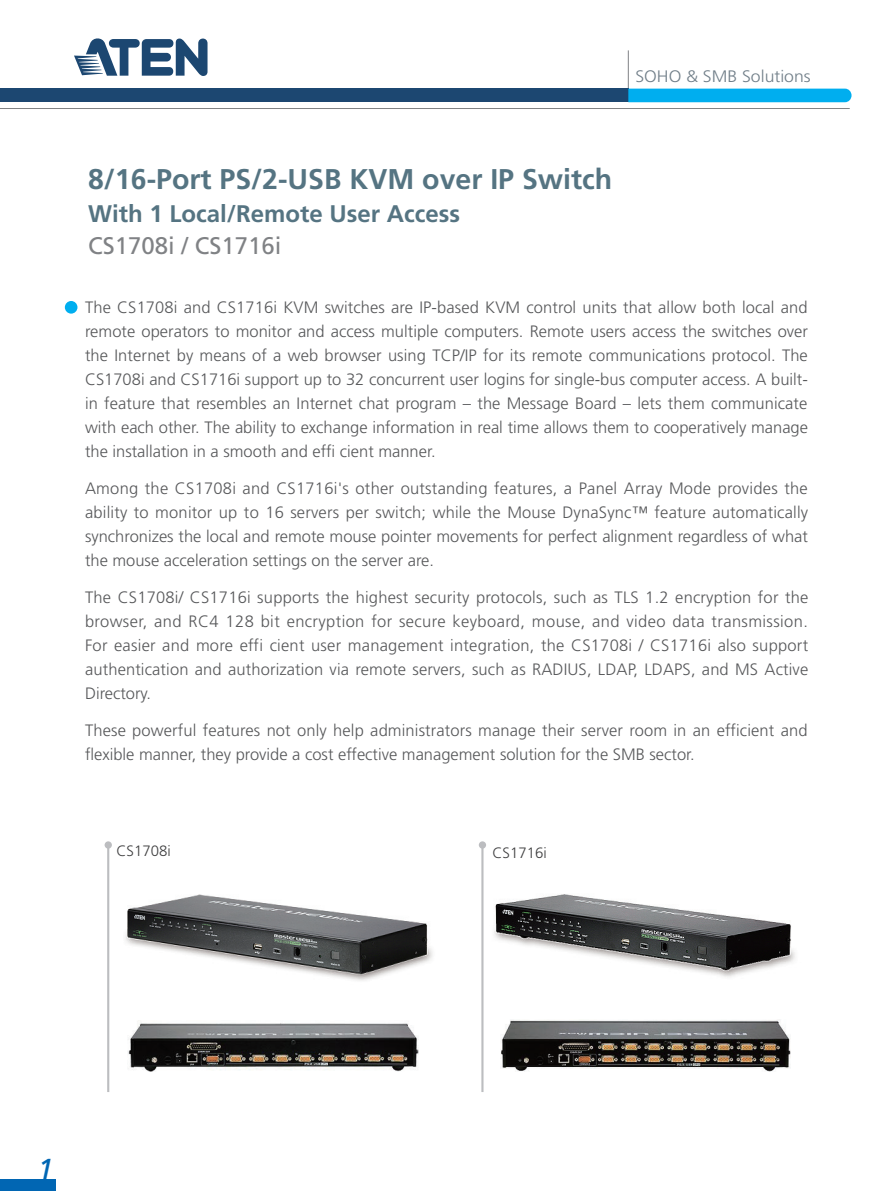
<style>
.page{position:relative;width:893px;height:1191px;background:#fff}
.page>*{position:absolute;margin:0;border:0;box-sizing:border-box;transform-origin:0 0}
.t1{font:italic 30.3px "Frutiger";color:#0166b3}
.t2{font:700 28.5px "Frutiger";color:#557482}
.t3{font:700 24px "Frutiger";color:#557482}
.t4{font:24px "Frutiger";color:#808285}
.t5{font:300 16.65px "Frutiger";color:#707e88;scale:1.06 1}
.t6{font:300 16.5px/24px "Frutiger";color:#57585a;text-align:justify}
.t7{font:300 15px "Frutiger";color:#3e3e3f}
</style>
<div class="page">
<svg style="left:74px;top:38px;width:134px;height:38px"></svg>
<hr style="left:628px;top:50px;width:1px;height:39px;background:#808285">
<div style="left:0;top:89px;width:629px;height:13px;background:#1c4771"></div>
<hr style="left:0;top:108px;width:850px;height:1px;background:#808285">
<div style="left:628px;top:89px;width:223px;height:13px;background:#00aeef"></div>
<div style="left:0;top:1179px;width:55px;height:12px;background:#0166b3"></div>
<div style="left:65px;top:301px;width:12px;height:13px;background:#00aeef;border-radius:50%"></div>
<img style="left:125px;top:894px;width:308px;height:87px">
<img style="left:494px;top:894px;width:301px;height:83px">
<img style="left:128px;top:1020px;width:290px;height:51px">
<img style="left:501px;top:1019px;width:290px;height:52px">
<div style="left:105px;top:841px;width:7px;height:7px;background:#bcbdc0;border-radius:50%"></div>
<div style="left:479px;top:841px;width:7px;height:7px;background:#bcbdc0;border-radius:50%"></div>
<hr style="left:107px;top:845px;width:2px;height:247px;background:#bcbdc0">
<hr style="left:481px;top:845px;width:2px;height:247px;background:#bcbdc0">
<p class="t5" style="left:635px;top:67px;width:167px">SOHO &amp; SMB Solutions</p>
<h2 class="t2" style="left:88px;top:162px;width:526px">8/16-Port PS/2-USB KVM over IP Switch</h2>
<h3 class="t3" style="left:88px;top:199px;width:374px">With 1 Local/Remote User Access</h3>
<h3 class="t4" style="left:88px;top:231px;width:195px">CS1708i / CS1716i</h3>
<p class="t6" style="left:85px;top:295px;width:724px">The CS1708i and CS1716i KVM switches are IP-based KVM control units that allow both local and remote operators to monitor and access multiple computers. Remote users access the switches over the Internet by means of a web browser using TCP/IP for its remote communications protocol. The CS1708i and CS1716i support up to 32 concurrent user logins for single-bus computer access. A built&shy;in feature that resembles an Internet chat program – the Message Board – lets them communicate with each other. The ability to exchange information in real time allows them to cooperatively manage the installation in a smooth and effi cient manner.</p>
<p class="t6" style="left:85px;top:476px;width:725px">Among the CS1708i and CS1716i's other outstanding features, a Panel Array Mode provides the ability to monitor up to 16 servers per switch; while the Mouse DynaSync™ feature automatically synchronizes the local and remote mouse pointer movements for perfect alignment regardless of what the mouse acceleration settings on the server are.</p>
<p class="t6" style="left:85px;top:585px;width:725px">The CS1708i/ CS1716i supports the highest security protocols, such as TLS 1.2 encryption for the browser, and RC4 128 bit encryption for secure keyboard, mouse, and video data transmission.<br>For easier and more effi cient user management integration, the CS1708i / CS1716i also support authentication and authorization via remote servers, such as RADIUS, LDAP, LDAPS, and MS Active Directory.</p>
<p class="t6" style="left:85px;top:718px;width:724px">These powerful features not only help administrators manage their server room in an efficient and flexible manner, they provide a cost effective management solution for the SMB sector.</p>
<p class="t7" style="left:117px;top:842px;width:56px">CS1708i</p>
<p class="t7" style="left:493px;top:844px;width:56px">CS1716i</p>
<h1 class="t1" style="left:38px;top:1152px;width:18px">1</h1>
</div>
